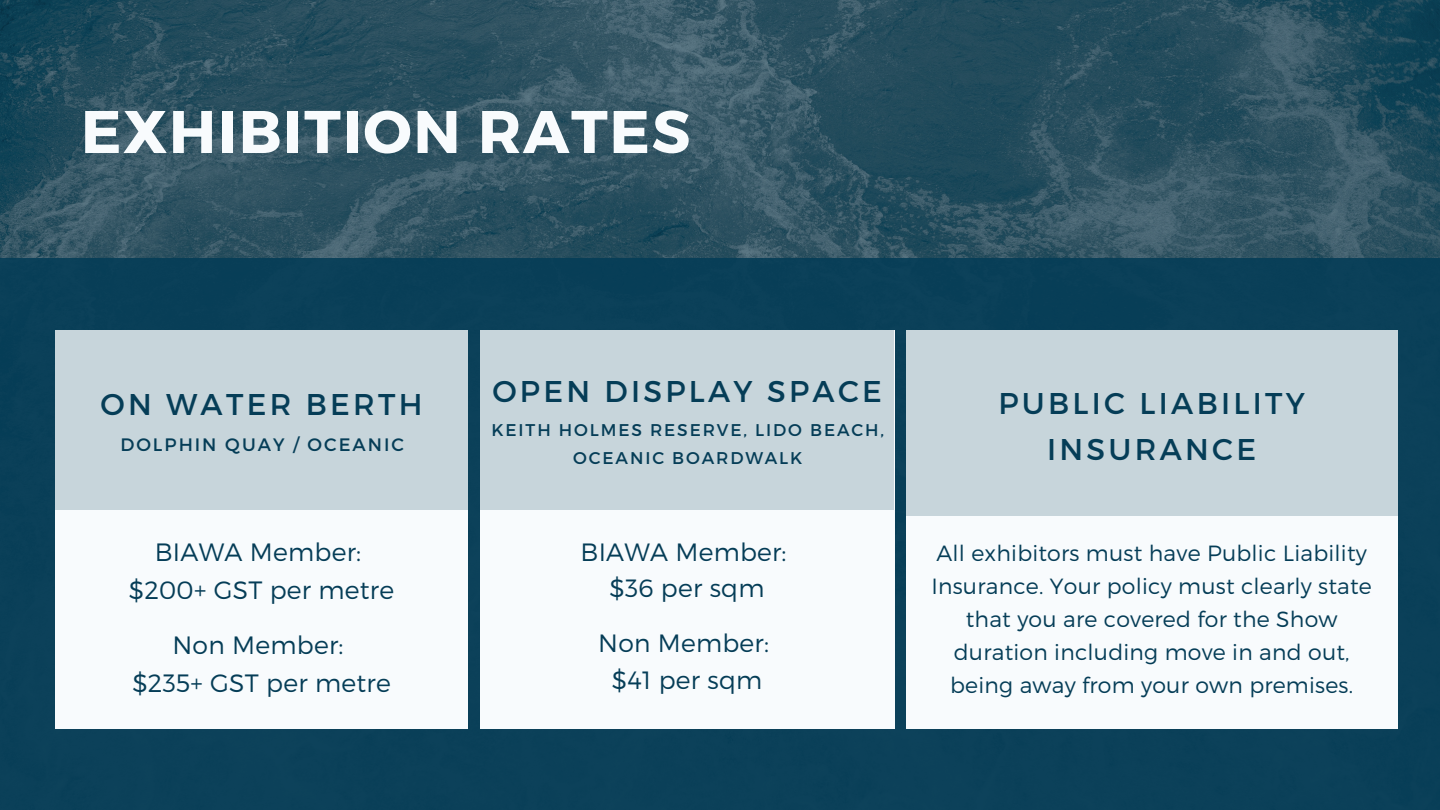
<style>
.page{position:relative;width:1440px;height:810px;background:#fff}
.page>*{position:absolute;margin:0;border:0;box-sizing:border-box;transform-origin:0 0}
.t1{font:700 60px "Montserrat";letter-spacing:.03em;color:#f8fbfd}
.t2{font:30px/45.8px "Montserrat";letter-spacing:.11em;color:#053d57;text-align:center}
.t3{font:300 25.1px/37.5px "Montserrat";letter-spacing:.01em;color:#053d57;text-align:center}
.t4{font:300 25px/36.8px "Montserrat";letter-spacing:.01em;color:#053d57;text-align:center}
.t5{font:300 22px/33px "Montserrat";letter-spacing:.01em;color:#053d57;text-align:center}
.t6{font:18px "Montserrat";letter-spacing:.11em;color:#053d57}
.t7{font:17px/28.5px "Montserrat";letter-spacing:.11em;color:#053d57;text-align:center}
</style>
<div class="page">
<img style="left:0;top:0;width:1440px;height:258px">
<div style="left:0;top:258px;width:1440px;height:552px;background:#053d57"></div>
<div style="left:55px;top:330px;width:413px;height:399px;background:#f8fbfd"></div>
<div style="left:55px;top:330px;width:413px;height:180px;background:#c7d5db"></div>
<div style="left:480px;top:330px;width:414px;height:399px;background:#f8fbfd"></div>
<div style="left:480px;top:330px;width:414px;height:180px;background:#c7d5db"></div>
<div style="left:906px;top:330px;width:492px;height:399px;background:#f8fbfd"></div>
<div style="left:906px;top:330px;width:492px;height:185px;background:#c7d5db"></div>
<p class="t1" style="left:81px;top:93px;width:611px">EXHIBITION RATES</p>
<h1 class="t2" style="left:101px;top:379px;width:324px">ON WATER BERTH</h1>
<p class="t6" style="left:121px;top:433px;width:285px">DOLPHIN QUAY / OCEANIC</p>
<p class="t3" style="left:129px;top:533px;width:267px">BIAWA Member: $200+ GST per metre</p>
<h3 class="t3" style="left:132px;top:626px;width:260px">Non Member:<br>$235+ GST per metre</h3>
<h3 class="t2" style="left:492px;top:367px;width:391px">OPEN DISPLAY SPACE</h3>
<p class="t7" style="left:492px;top:414px;width:394px">KEITH HOLMES RESERVE, LIDO BEACH,<br>OCEANIC BOARDWALK</p>
<p class="t4" style="left:581px;top:532px;width:207px">BIAWA Member: $36 per sqm</p>
<h3 class="t4" style="left:598px;top:624px;width:172px">Non Member: $41 per sqm</h3>
<h3 class="t2" style="left:998px;top:379px;width:308px">PUBLIC LIABILITY<br>INSURANCE</h3>
<h2 class="t5" style="left:931px;top:536px;width:442px">All exhibitors must have Public Liability Insurance. Your policy must clearly state that you are covered for the Show duration including move in and out, being away from your own premises.</h2>
</div>
